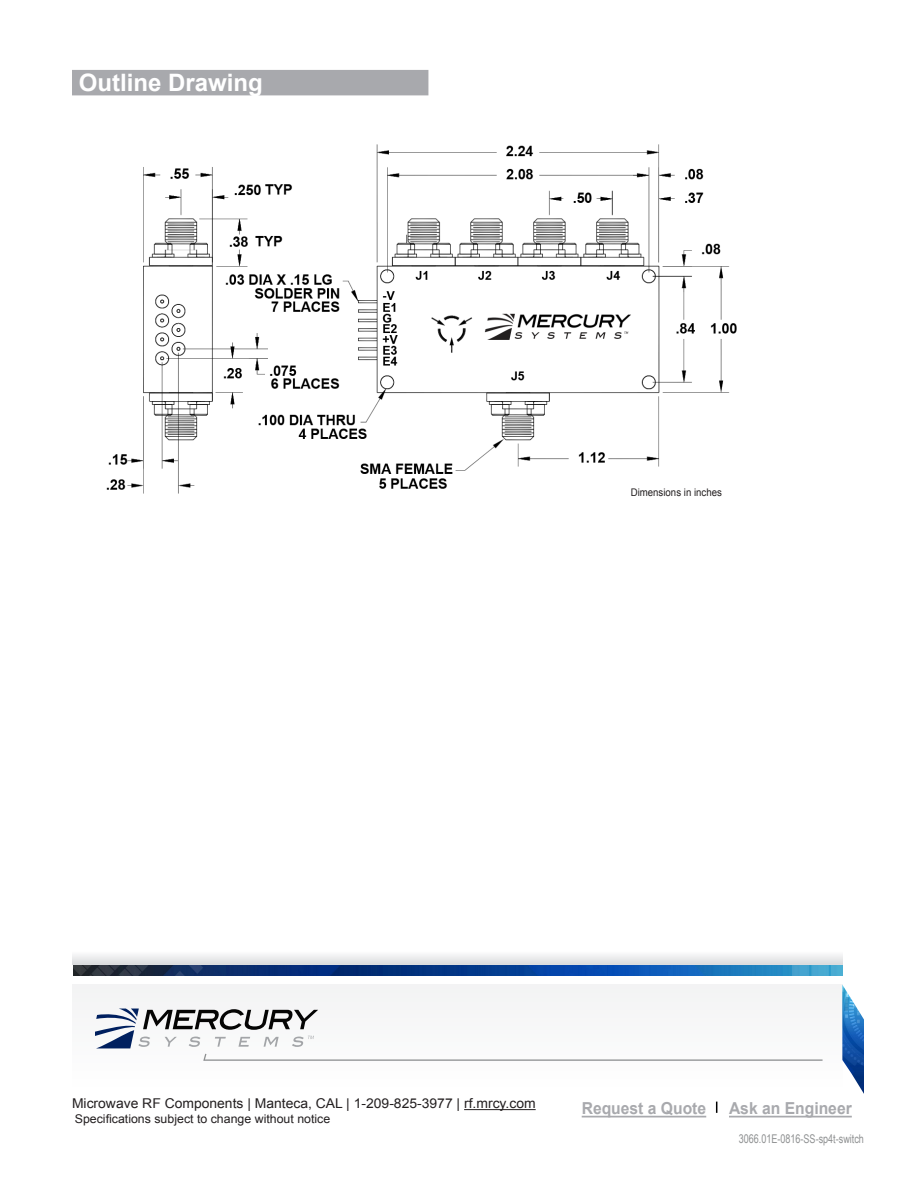
<style>
.page{position:relative;width:918px;height:1188px;background:#fff}
.page>*{position:absolute;margin:0;border:0;box-sizing:border-box;transform-origin:0 0}
.t1{font:700 24px "Arial";color:#fff}
.t2{font:700 16.5px "Arial";color:#a8a9ad;scale:.95 1}
.t3{font:13.5px "Arial";color:#231f20}
.t4{font:12px "Arial";color:#231f20}
.t5{font:12px "Arial Narrow";color:#8e9091;scale:.92 1}
.t6{font:10.5px "Arial";color:#231f20;scale:.92 1}
</style>
<div class="page">
<svg style="left:95px;top:1009px;width:728px;height:52px"></svg>
<img style="left:73px;top:964px;width:769px;height:12px">
<div style="left:72px;top:944px;width:770px;height:20px;background:linear-gradient(to bottom,#fff,#e1e2e4)"></div>
<img style="left:842px;top:985px;width:22px;height:109px">
<hr style="left:464px;top:1109px;width:72px;height:1px;background:#231f20">
<img style="left:106px;top:144px;width:631px;height:350px">
<div style="left:72px;top:70px;width:356px;height:25px;background:#a8a9ad"></div>
<hr style="left:582px;top:1116px;width:124px;height:1px;background:#a8a9ad">
<hr style="left:729px;top:1116px;width:123px;height:1px;background:#a8a9ad">
<h1 class="t1" style="left:79px;top:66px;width:186px">Outline Drawing</h1>
<p class="t6" style="left:631px;top:485px;width:101px">Dimensions in inches</p>
<p class="t3" style="left:72px;top:1095px;width:465px">Microwave RF Components | Manteca, CAL | 1-209-825-3977 | rf.mrcy.com</p>
<p class="t4" style="left:75px;top:1111px;width:257px">Specifications subject to change without notice</p>
<p class="t2" style="left:582px;top:1097px;width:133px">Request a Quote</p>
<p class="t2" style="left:729px;top:1097px;width:131px">Ask an Engineer</p>
<p class="t5" style="left:739px;top:1130px;width:138px">3066.01E-0816-SS-sp4t-switch</p>
</div>
